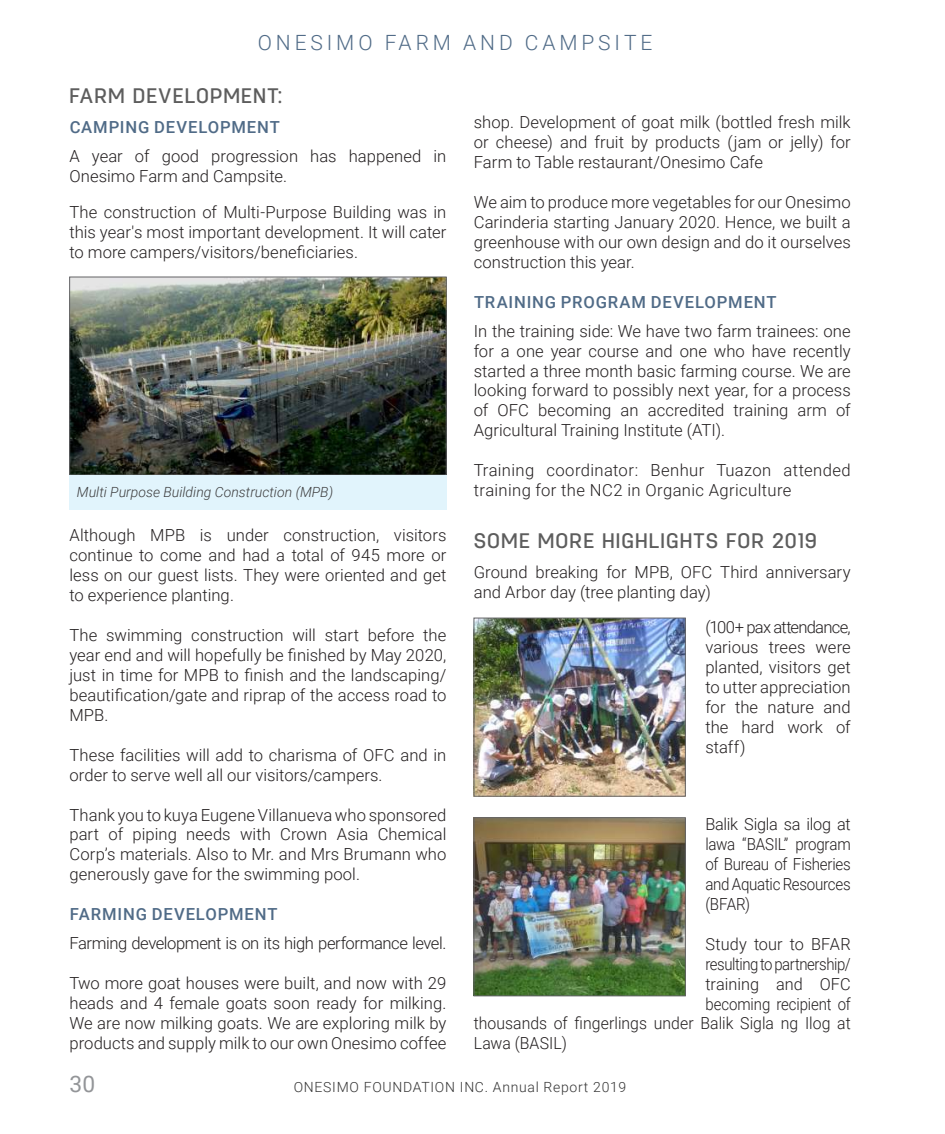
<style>
.page{position:relative;width:945px;height:1134px;background:#fff}
.page>*{position:absolute;margin:0;border:0;box-sizing:border-box;transform-origin:0 0}
.t1{font:22.75px "Roboto";color:#939598}
.t2{font:500 21px "Antartida";letter-spacing:.055em;color:#5d5d5d}
.t3{font:300 21px "Roboto";letter-spacing:.185em;color:#506b87}
.t4{font:300 16.62px/19.9px "Roboto";color:#231f20;text-align:justify}
.t5{font:300 16.62px/19.9px "Roboto";letter-spacing:.025em;color:#231f20}
.t6{font:500 16.62px "Roboto";letter-spacing:.05em;color:#506b87}
.t7{font:300 16.62px "Roboto";color:#231f20;scale:.95 1}
.t8{font:300 16.62px "Roboto";letter-spacing:-.025em;color:#231f20}
.t9{font:300 16.62px "Roboto";letter-spacing:-.03em;color:#231f20;scale:.9 1}
.t10{font:300 16.62px "Roboto";color:#231f20;scale:.9 1}
.t11{font:300 14px "Roboto";letter-spacing:.05em;color:#343434}
.t12{font:italic 300 14px "Roboto";color:#3e3e3f}
</style>
<div class="page">
<img style="left:71px;top:279px;width:373px;height:194px">
<div style="left:69px;top:277px;width:377px;height:198px;border:1px solid #636366"></div>
<img style="left:476px;top:620px;width:208px;height:174px">
<div style="left:474px;top:618px;width:212px;height:178px;border:1px solid #636366"></div>
<img style="left:476px;top:819px;width:208px;height:175px">
<div style="left:474px;top:817px;width:212px;height:179px;border:1px solid #636366"></div>
<div style="left:69px;top:475px;width:377px;height:34px;background:#e1f4fc"></div>
<p class="t3" style="left:258px;top:27px;width:396px">ONESIMO FARM AND CAMPSITE</p>
<p class="t2" style="left:69px;top:84px;width:214px">FARM DEVELOPMENT:</p>
<p class="t6" style="left:70px;top:116px;width:212px">CAMPING DEVELOPMENT</p>
<p class="t4" style="left:69px;top:146px;width:379px">A year of good progression has happened in<br>Onesimo Farm and Campsite.</p>
<p class="t4" style="left:69px;top:202px;width:379px">The construction of Multi-Purpose Building was in this year's most important development. It will cater to more campers/visitors/beneficiaries.</p>
<p class="t12" style="left:77px;top:482px;width:258px">Multi Purpose Building Construction (MPB)</p>
<p class="t4" style="left:69px;top:525px;width:379px">Although MPB is under construction, visitors continue to come and had a total of 945 more or less on our guest lists. They were oriented and get to experience planting.</p>
<p class="t4" style="left:69px;top:624px;width:379px">The swimming construction will start before the year end and will hopefully be finished by May 2020, just in time for MPB to finish and the landscaping/ beautification/gate and riprap of the access road to MPB.</p>
<p class="t4" style="left:69px;top:744px;width:379px">These facilities will add to charisma of OFC and in order to serve well all our visitors/campers.</p>
<p class="t4" style="left:69px;top:804px;width:379px">Thank you to kuya Eugene Villanueva who sponsored part of piping needs with Crown Asia Chemical Corp’s materials. Also to Mr. and Mrs Brumann who generously gave for the swimming pool.</p>
<p class="t6" style="left:70px;top:903px;width:209px">FARMING DEVELOPMENT</p>
<p class="t8" style="left:69px;top:932px;width:378px">Farming development is on its high performance level.</p>
<p class="t4" style="left:69px;top:973px;width:379px">Two more goat houses were built, and now with 29 heads and 4 female goats soon ready for milking.<br>We are now milking goats. We are exploring milk by products and supply milk to our own Onesimo coffee</p>
<p class="t4" style="left:474px;top:111px;width:379px">shop. Development of goat milk (bottled fresh milk or cheese) and fruit by products (jam or jelly) for Farm to Table restaurant/Onesimo Cafe</p>
<p class="t4" style="left:474px;top:191px;width:379px">We aim to produce more vegetables for our Onesimo Carinderia starting January 2020. Hence, we built a greenhouse with our own design and do it ourselves construction this year.</p>
<p class="t6" style="left:474px;top:290px;width:304px">TRAINING PROGRAM DEVELOPMENT</p>
<p class="t4" style="left:474px;top:320px;width:379px">In the training side: We have two farm trainees: one for a one year course and one who have recently started a three month basic farming course. We are looking forward to possibly next year, for a process of OFC becoming an accredited training arm of Agricultural Training Institute (ATI).</p>
<p class="t5" style="left:474px;top:460px;width:379px">Training coordinator: Benhur Tuazon attended training for the NC2 in Organic Agriculture</p>
<p class="t2" style="left:474px;top:529px;width:345px">SOME MORE HIGHLIGHTS FOR 2019</p>
<p class="t4" style="left:474px;top:561px;width:379px">Ground breaking for MPB, OFC Third anniversary and Arbor day (tree planting day)</p>
<p class="t4" style="left:705px;top:617px;width:147px">(100+ pax attendance, various trees were planted, visitors get to utter appreciation for the nature and the hard work of staff)</p>
<p class="t4" style="left:705px;top:813px;width:147px">Balik Sigla sa ilog at lawa “BASIL” program of Bureau of Fisheries and Aquatic Resources (BFAR)</p>
<p class="t4" style="left:705px;top:933px;width:147px">Study tour to BFAR</p>
<p class="t9" style="left:705px;top:952px;width:163px">resulting to partnership/</p>
<p class="t4" style="left:705px;top:973px;width:147px">training and OFC</p>
<p class="t10" style="left:705px;top:992px;width:163px">becoming recipient of</p>
<p class="t7" style="left:474px;top:1012px;width:398px">thousands of fingerlings under Balik Sigla ng Ilog at</p>
<p class="t7" style="left:474px;top:1032px;width:100px">Lawa (BASIL)</p>
<h1 class="t1" style="left:69px;top:1068px;width:27px">30</h1>
<p class="t11" style="left:294px;top:1078px;width:334px">ONESIMO FOUNDATION INC. Annual Report 2019</p>
</div>
